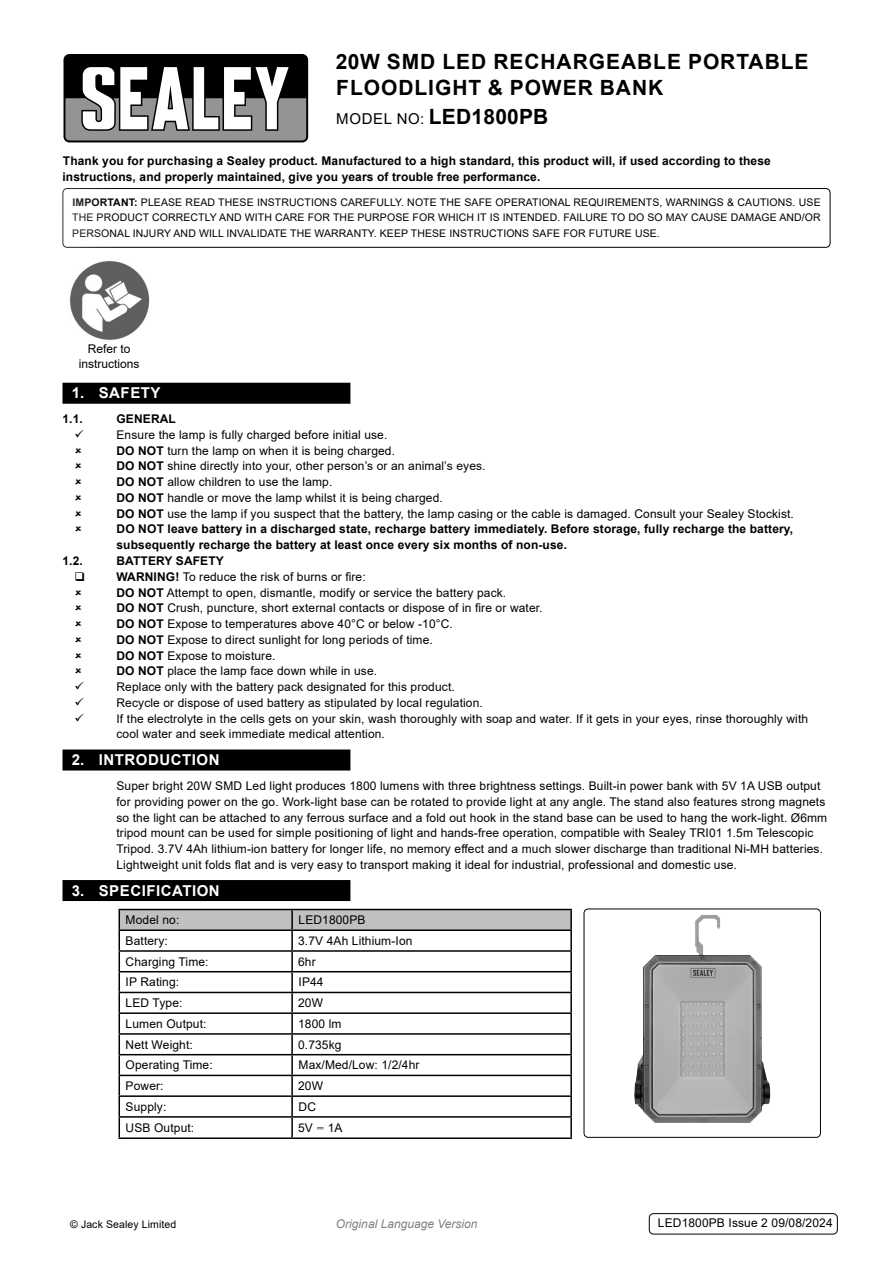
<style>
.page{position:relative;width:893px;height:1263px;background:#fff}
.page>*{position:absolute;margin:0;border:0;box-sizing:border-box;transform-origin:0 0}
.Product_Description{font:700 21px/25.2px "Arial";letter-spacing:.045em;color:#000}
.Instructions_Model_No{font:700 21px "Arial";letter-spacing:.01em;color:#000}
.t1{font:700 15px "Arial";letter-spacing:.035em;color:#fff}
.Body{font:12px/15.8px "Arial";letter-spacing:.01em;color:#000}
.Body-2{font:700 12px/15.8px "Arial";letter-spacing:.01em;color:#000}
.Body__Footer{font:12px "Arial";letter-spacing:.01em;color:#000}
.t2{font:italic 12px "Arial";color:#818181}
.Body__Justified__7pt{font:10.5px/15.8px "Arial";letter-spacing:.01em;color:#000;text-align:justify}
.s1{font-weight:400;font-size:15px}
.s2{font-weight:700}
.s3{font-family:"Cambria Math"}
</style>
<div class="page">
<div style="left:63px;top:54px;width:245px;height:88px;background:#000;border-radius:6px"></div>
<svg style="left:65px;top:67px;width:241px;height:73px"></svg>
<div style="left:63px;top:188px;width:767px;height:60px;border:1px solid #000;border-radius:4px"></div>
<div style="left:63px;top:383px;width:287px;height:21px;background:#000"></div>
<div style="left:63px;top:749px;width:287px;height:21px;background:#000"></div>
<div style="left:63px;top:880px;width:287px;height:21px;background:#000"></div>
<div style="left:649px;top:1213px;width:189px;height:21px;border:1px solid #000;border-radius:4px"></div>
<img style="left:70px;top:261px;width:80px;height:79px">
<svg style="left:119px;top:909px;width:453px;height:228px"></svg>
<hr style="left:119px;top:1137px;width:173px;height:2px;background:#000">
<hr style="left:292px;top:1137px;width:280px;height:2px;background:#000">
<img style="left:634px;top:915px;width:136px;height:208px">
<div style="left:584px;top:909px;width:237px;height:228px;border:1px solid #000;border-radius:4px"></div>
<p class="Product_Description" style="left:336px;top:50px;width:474px">20W SMD LED RECHARGEABLE PORTABLE<br>FLOODLIGHT &amp; POWER BANK</p>
<p class="Instructions_Model_No" style="left:336px;top:102px;width:214px"><span class="s1">MODEL NO:</span> LED1800PB</p>
<p class="Body-2" style="left:63px;top:153px;width:710px">Thank you for purchasing a Sealey product. Manufactured to a high standard, this product will, if used according to these instructions, and properly maintained, give you years of trouble free performance.</p>
<p class="Body__Justified__7pt" style="left:72px;top:194px;width:750px"><span class="s2">IMPORTANT:</span> PLEASE READ THESE INSTRUCTIONS CAREFULLY. NOTE THE SAFE OPERATIONAL REQUIREMENTS, WARNINGS &amp; CAUTIONS. USE THE PRODUCT CORRECTLY AND WITH CARE FOR THE PURPOSE FOR WHICH IT IS INTENDED. FAILURE TO DO SO MAY CAUSE DAMAGE AND/OR PERSONAL INJURY AND WILL INVALIDATE THE WARRANTY. KEEP THESE INSTRUCTIONS SAFE FOR FUTURE USE.</p>
<p class="Body" style="left:79px;top:342px;width:62px;line-height:14.4px;text-align:center">Refer to instructions</p>
<p class="t1" style="left:72px;top:383px;width:90px">1. SAFETY</p>
<p class="Body-2" style="left:63px;top:411px;width:22px">1.1.</p>
<p class="Body-2" style="left:117px;top:411px;width:61px">GENERAL</p>
<p class="Body" style="left:117px;top:427px;width:272px">Ensure the lamp is fully charged before initial use.</p>
<p class="Body" style="left:117px;top:443px;width:280px"><span class="s2">DO NOT</span> turn the lamp on when it is being charged.</p>
<p class="Body" style="left:117px;top:458px;width:371px"><span class="s2">DO NOT</span> shine directly into your, other person’s or an animal’s eyes.</p>
<p class="Body" style="left:117px;top:474px;width:217px"><span class="s2">DO NOT</span> allow children to use the lamp.</p>
<p class="Body" style="left:117px;top:490px;width:328px"><span class="s2">DO NOT</span> handle or move the lamp whilst it is being charged.</p>
<p class="Body" style="left:117px;top:506px;width:679px"><span class="s2">DO NOT</span> use the lamp if you suspect that the battery, the lamp casing or the cable is damaged. Consult your Sealey Stockist.</p>
<p class="Body-2" style="left:117px;top:521px;width:678px">DO NOT leave battery in a discharged state, recharge battery immediately. Before storage, fully recharge the battery, subsequently recharge the battery at least once every six months of non-use.</p>
<p class="Body-2" style="left:63px;top:553px;width:22px">1.2.</p>
<p class="Body-2" style="left:117px;top:553px;width:109px">BATTERY SAFETY</p>
<p class="Body" style="left:117px;top:569px;width:251px"><span class="s2">WARNING!</span> To reduce the risk of burns or fire:</p>
<p class="Body" style="left:117px;top:584px;width:391px"><span class="s2">DO NOT</span> Attempt to open, dismantle, modify or service the battery pack.</p>
<p class="Body" style="left:117px;top:600px;width:428px"><span class="s2">DO NOT</span> Crush, puncture, short external contacts or dispose of in fire or water.</p>
<p class="Body" style="left:117px;top:616px;width:338px"><span class="s2">DO NOT</span> Expose to temperatures above 40°C or below -10°C.</p>
<p class="Body" style="left:117px;top:632px;width:318px"><span class="s2">DO NOT</span> Expose to direct sunlight for long periods of time.</p>
<p class="Body" style="left:117px;top:647px;width:161px"><span class="s2">DO NOT</span> Expose to moisture.</p>
<p class="Body" style="left:117px;top:663px;width:262px"><span class="s2">DO NOT</span> place the lamp face down while in use.</p>
<p class="Body" style="left:117px;top:679px;width:340px">Replace only with the battery pack designated for this product.</p>
<p class="Body" style="left:117px;top:695px;width:368px">Recycle or dispose of used battery as stipulated by local regulation.</p>
<p class="Body" style="left:117px;top:710px;width:693px">If the electrolyte in the cells gets on your skin, wash thoroughly with soap and water. If it gets in your eyes, rinse thoroughly with cool water and seek immediate medical attention.</p>
<p class="t1" style="left:72px;top:749px;width:149px">2. INTRODUCTION</p>
<p class="Body" style="left:117px;top:778px;width:712px">Super bright 20W SMD Led light produces 1800 lumens with three brightness settings. Built-in power bank with 5V 1A USB output for providing power on the go. Work-light base can be rotated to provide light at any angle. The stand also features strong magnets so the light can be attached to any ferrous surface and a fold out hook in the stand base can be used to hang the work-light. Ø6mm tripod mount can be used for simple positioning of light and hands-free operation, compatible with Sealey TRI01 1.5m Telescopic Tripod. 3.7V 4Ah lithium-ion battery for longer life, no memory effect and a much slower discharge than traditional Ni-MH batteries.<br>Lightweight unit folds flat and is very easy to transport making it ideal for industrial, professional and domestic use.</p>
<p class="t1" style="left:72px;top:880px;width:150px">3. SPECIFICATION</p>
<p class="Body" style="left:125px;top:912px;width:55px">Model no:</p>
<p class="Body__Footer" style="left:298px;top:912px;width:69px">LED1800PB</p>
<p class="Body" style="left:125px;top:933px;width:44px">Battery:</p>
<p class="Body" style="left:298px;top:933px;width:116px">3.7V 4Ah Lithium-Ion</p>
<p class="Body" style="left:125px;top:953px;width:85px">Charging Time:</p>
<p class="Body" style="left:298px;top:953px;width:19px">6hr</p>
<p class="Body" style="left:125px;top:974px;width:55px">IP Rating:</p>
<p class="Body" style="left:298px;top:974px;width:27px">IP44</p>
<p class="Body" style="left:125px;top:995px;width:58px">LED Type:</p>
<p class="Body" style="left:298px;top:995px;width:26px">20W</p>
<p class="Body" style="left:125px;top:1016px;width:83px">Lumen Output:</p>
<p class="Body" style="left:298px;top:1016px;width:45px">1800 lm</p>
<p class="Body" style="left:125px;top:1036px;width:69px">Nett Weight:</p>
<p class="Body" style="left:298px;top:1036px;width:45px">0.735kg</p>
<p class="Body" style="left:125px;top:1057px;width:89px">Operating Time:</p>
<p class="Body" style="left:298px;top:1057px;width:123px">Max/Med/Low: 1/2/4hr</p>
<p class="Body" style="left:125px;top:1078px;width:40px">Power:</p>
<p class="Body" style="left:298px;top:1078px;width:26px">20W</p>
<p class="Body" style="left:125px;top:1099px;width:42px">Supply:</p>
<p class="Body" style="left:298px;top:1099px;width:19px">DC</p>
<p class="Body" style="left:125px;top:1119px;width:70px">USB Output:</p>
<p class="Body" style="left:298px;top:1120px;width:46px">5V <span class="s3">⎓</span> 1A</p>
<p class="Body__Justified__7pt" style="left:70px;top:1216px;width:108px">© Jack Sealey Limited</p>
<p class="t2" style="left:336px;top:1216px;width:143px">Original Language Version</p>
<p class="Body__Footer" style="left:658px;top:1214px;width:176px">LED1800PB Issue 2 09/08/2024</p>
</div>
